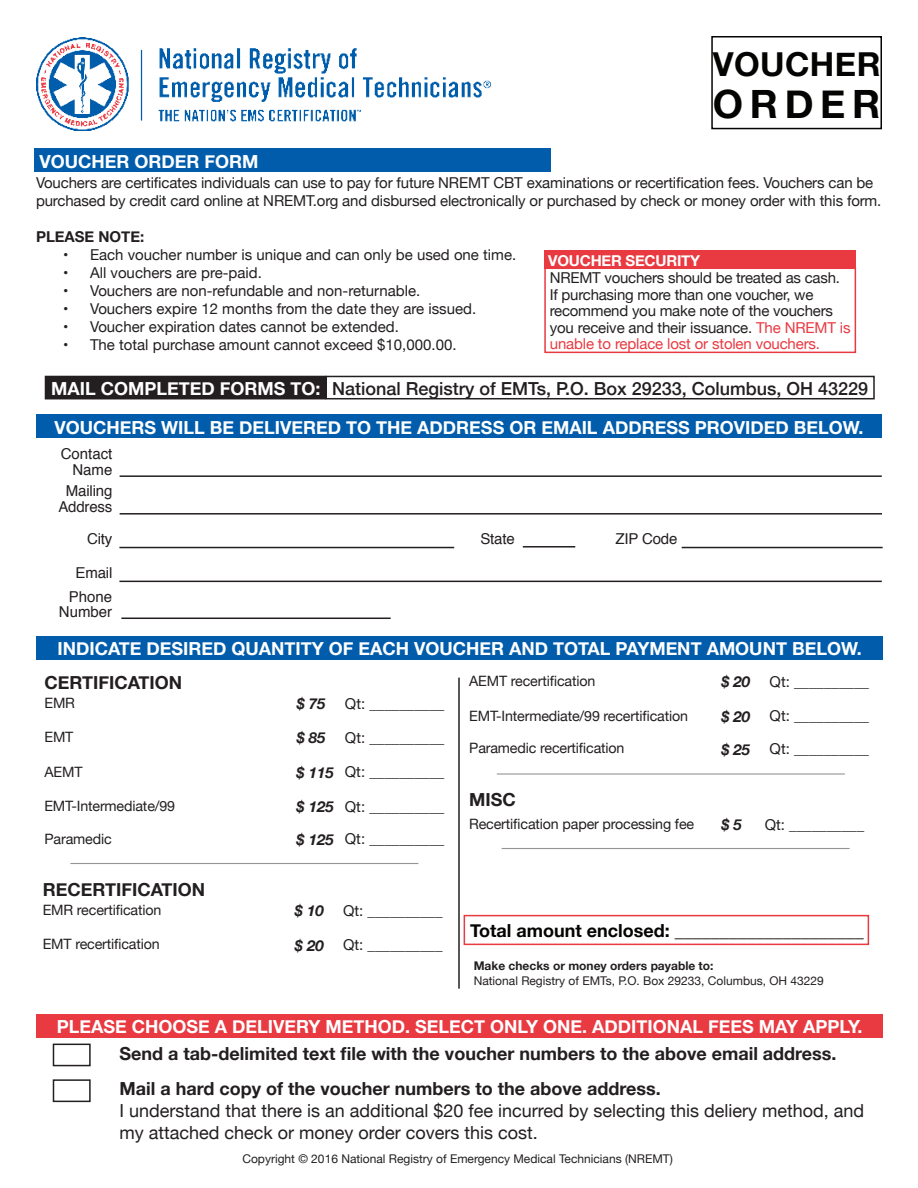
<style>
.page{position:relative;width:918px;height:1188px;background:#fff}
.page>*{position:absolute;margin:0;border:0;box-sizing:border-box;transform-origin:0 0}
.t1{font:700 39px "Helvetica Neue";letter-spacing:.17em;color:#040503}
.t2{font:700 33px "Helvetica Neue";letter-spacing:.015em;color:#040503}
.t3{font:700 18px "Helvetica Neue";color:#fff}
.t4{font:18px/21.6px "Helvetica Neue";color:#231f20}
.t5{font:700 18px "Helvetica Neue";color:#231f20}
.t6{font:500 18px "Helvetica Neue";color:#231f20}
.t7{font:18px "Helvetica Neue";color:#040503}
.t8{font:15px/18px "Helvetica Neue";letter-spacing:-.01em;color:#231f20}
.t9{font:15px "Helvetica";letter-spacing:-.01em;color:#231f20}
.t10{font:15px "Helvetica Neue";letter-spacing:-.01em;color:#e93941}
.t11{font:italic 700 15px "Helvetica Neue";color:#231f20}
.t12{font:700 15px "Helvetica Neue";letter-spacing:-.015em;color:#fff}
.t13{font:700 15px "Helvetica Neue";color:#231f20}
.t14{font:14.25px "Helvetica Neue";letter-spacing:-.01em;color:#231f20}
.t15{font:12px "Helvetica Neue";color:#231f20}
.t16{font:700 12px "Helvetica Neue";color:#231f20}
.s1{color:#e93941}
.s2{font-weight:700}
</style>
<div class="page">
<img style="left:36px;top:38px;width:454px;height:92px">
<div style="left:34px;top:149px;width:517px;height:23px;background:#015dab"></div>
<div style="left:711px;top:36px;width:171px;height:93px;border:2px solid #040503"></div>
<div style="left:36px;top:414px;width:846px;height:24px;background:#015dab"></div>
<hr style="left:119px;top:581px;width:763px;height:1px;background:#231f20">
<hr style="left:120px;top:513px;width:762px;height:2px;background:#231f20">
<hr style="left:120px;top:475px;width:762px;height:2px;background:#231f20">
<hr style="left:119px;top:547px;width:335px;height:1px;background:#231f20">
<hr style="left:523px;top:546px;width:52px;height:2px;background:#231f20">
<hr style="left:682px;top:547px;width:201px;height:1px;background:#231f20">
<hr style="left:121px;top:618px;width:270px;height:1px;background:#231f20">
<div style="left:37px;top:1014px;width:846px;height:24px;background:#e93941"></div>
<div style="left:53px;top:1044px;width:38px;height:22px;border:2px solid #231f20"></div>
<div style="left:53px;top:1079px;width:38px;height:23px;border:2px solid #231f20"></div>
<div style="left:37px;top:636px;width:846px;height:24px;background:#015dab"></div>
<hr style="left:458px;top:678px;width:2px;height:311px;background:#231f20">
<div style="left:464px;top:915px;width:405px;height:30px;border:2px solid #e93941"></div>
<hr style="left:502px;top:848px;width:348px;height:1px;background:#939598">
<hr style="left:497px;top:773px;width:348px;height:2px;background:#939598">
<hr style="left:70px;top:863px;width:348px;height:1px;background:#939598">
<div style="left:544px;top:268px;width:312px;height:85px;border:2px solid #e93941"></div>
<div style="left:544px;top:251px;width:312px;height:18px;background:#e93941"></div>
<div style="left:326px;top:376px;width:549px;height:23px;border:2px solid #231f20"></div>
<div style="left:45px;top:376px;width:281px;height:23px;background:#231f20"></div>
<p class="t3" style="left:40px;top:147px;width:221px">VOUCHER ORDER FORM</p>
<p class="t2" style="left:713px;top:38px;width:169px">VOUCHER</p>
<p class="t1" style="left:713px;top:73px;width:169px">ORDER</p>
<p class="t8" style="left:36px;top:175px;width:847px">Vouchers are certificates individuals can use to pay for future NREMT CBT examinations or recertification fees. Vouchers can be purchased by credit card online at NREMT.org and disbursed electronically or purchased by check or money order with this form.</p>
<p class="t13" style="left:36px;top:225px;width:110px">PLEASE NOTE:</p>
<p class="t8" style="left:63px;top:247px;width:455px">• Each voucher number is unique and can only be used one time.</p>
<p class="t8" style="left:63px;top:265px;width:200px">• All vouchers are pre-paid.</p>
<p class="t8" style="left:63px;top:283px;width:359px">• Vouchers are non-refundable and non-returnable.</p>
<p class="t8" style="left:63px;top:301px;width:415px">• Vouchers expire 12 months from the date they are issued.</p>
<p class="t8" style="left:63px;top:319px;width:337px">• Voucher expiration dates cannot be extended.</p>
<p class="t8" style="left:63px;top:337px;width:395px">• The total purchase amount cannot exceed $10,000.00.</p>
<p class="t12" style="left:548px;top:248px;width:153px">VOUCHER SECURITY</p>
<p class="t8" style="left:550px;top:270px;width:292px">NREMT vouchers should be treated as cash.</p>
<p class="t8" style="left:550px;top:286px;width:265px">If purchasing more than one voucher, we</p>
<p class="t8" style="left:550px;top:303px;width:285px">recommend you make note of the vouchers</p>
<p class="t8" style="left:550px;top:319px;width:302px">you receive and their issuance. <span class="s1">The NREMT is</span></p>
<p class="t10" style="left:550px;top:333px;width:272px">unable to replace lost or stolen vouchers.</p>
<p class="t3" style="left:51px;top:374px;width:271px">MAIL COMPLETED FORMS TO:</p>
<p class="t6" style="left:332px;top:374px;width:538px">National Registry of EMTs, P.O. Box 29233, Columbus, OH 43229</p>
<p class="t3" style="left:55px;top:413px;width:810px">VOUCHERS WILL BE DELIVERED TO THE ADDRESS OR EMAIL ADDRESS PROVIDED BELOW.</p>
<p class="t9" style="left:61px;top:442px;width:53px">Contact</p>
<p class="t9" style="left:72px;top:458px;width:42px">Name</p>
<p class="t9" style="left:66px;top:479px;width:48px">Mailing</p>
<p class="t9" style="left:58px;top:496px;width:56px">Address</p>
<p class="t9" style="left:87px;top:527px;width:27px">City</p>
<p class="t9" style="left:480px;top:527px;width:36px">State</p>
<p class="t9" style="left:615px;top:527px;width:64px">ZIP Code</p>
<p class="t9" style="left:76px;top:562px;width:38px">Email</p>
<p class="t9" style="left:69px;top:585px;width:45px">Phone</p>
<p class="t9" style="left:59px;top:600px;width:55px">Number</p>
<p class="t3" style="left:58px;top:635px;width:806px">INDICATE DESIRED QUANTITY OF EACH VOUCHER AND TOTAL PAYMENT AMOUNT BELOW.</p>
<p class="t5" style="left:44px;top:668px;width:139px">CERTIFICATION</p>
<p class="t14" style="left:469px;top:671px;width:128px">AEMT recertification</p>
<p class="t11" style="left:721px;top:670px;width:31px">$ 20</p>
<p class="t8" style="left:770px;top:674px;width:101px">Qt: __________</p>
<p class="t14" style="left:44px;top:692px;width:32px">EMR</p>
<p class="t11" style="left:296px;top:692px;width:31px">$ 75</p>
<p class="t8" style="left:345px;top:695px;width:101px">Qt: __________</p>
<p class="t14" style="left:469px;top:705px;width:220px">EMT-Intermediate/99 recertification</p>
<p class="t11" style="left:721px;top:705px;width:31px">$ 20</p>
<p class="t8" style="left:770px;top:708px;width:101px">Qt: __________</p>
<p class="t14" style="left:44px;top:727px;width:31px">EMT</p>
<p class="t11" style="left:296px;top:726px;width:31px">$ 85</p>
<p class="t8" style="left:345px;top:729px;width:101px">Qt: __________</p>
<p class="t14" style="left:469px;top:738px;width:157px">Paramedic recertification</p>
<p class="t11" style="left:721px;top:737px;width:31px">$ 25</p>
<p class="t8" style="left:770px;top:741px;width:101px">Qt: __________</p>
<p class="t14" style="left:44px;top:761px;width:40px">AEMT</p>
<p class="t11" style="left:296px;top:761px;width:39px">$ 115</p>
<p class="t8" style="left:345px;top:764px;width:101px">Qt: __________</p>
<p class="t14" style="left:44px;top:796px;width:132px">EMT-Intermediate/99</p>
<p class="t14" style="left:44px;top:828px;width:69px">Paramedic</p>
<p class="t11" style="left:296px;top:795px;width:39px">$ 125</p>
<p class="t8" style="left:345px;top:798px;width:101px">Qt: __________</p>
<p class="t11" style="left:296px;top:828px;width:39px">$ 125</p>
<p class="t8" style="left:345px;top:831px;width:101px">Qt: __________</p>
<p class="t5" style="left:469px;top:786px;width:48px">MISC</p>
<p class="t14" style="left:469px;top:814px;width:227px">Recertification paper processing fee</p>
<p class="t11" style="left:721px;top:813px;width:22px">$ 5</p>
<p class="t8" style="left:765px;top:817px;width:101px">Qt: __________</p>
<p class="t5" style="left:43px;top:875px;width:164px">RECERTIFICATION</p>
<p class="t14" style="left:43px;top:900px;width:120px">EMR recertification</p>
<p class="t11" style="left:295px;top:899px;width:31px">$ 10</p>
<p class="t8" style="left:343px;top:902px;width:101px">Qt: __________</p>
<p class="t14" style="left:43px;top:934px;width:119px">EMT recertification</p>
<p class="t11" style="left:295px;top:933px;width:31px">$ 20</p>
<p class="t8" style="left:343px;top:937px;width:101px">Qt: __________</p>
<p class="t7" style="left:470px;top:918px;width:395px"><span class="s2">Total amount enclosed:</span> _____________________</p>
<p class="t16" style="left:474px;top:956px;width:241px">Make checks or money orders payable to:</p>
<p class="t15" style="left:474px;top:972px;width:352px">National Registry of EMTs, P.O. Box 29233, Columbus, OH 43229</p>
<p class="t3" style="left:57px;top:1013px;width:807px">PLEASE CHOOSE A DELIVERY METHOD. SELECT ONLY ONE. ADDITIONAL FEES MAY APPLY.</p>
<p class="t5" style="left:119px;top:1039px;width:719px">Send a tab-delimited text file with the voucher numbers to the above email address.</p>
<p class="t4" style="left:119px;top:1079px;width:746px"><span class="s2">Mail a hard copy of the voucher numbers to the above address.<br></span>I understand that there is an additional $20 fee incurred by selecting this deliery method, and my attached check or money order covers this cost.</p>
<p class="t15" style="left:242px;top:1150px;width:432px">Copyright © 2016 National Registry of Emergency Medical Technicians (NREMT)</p>
</div>
